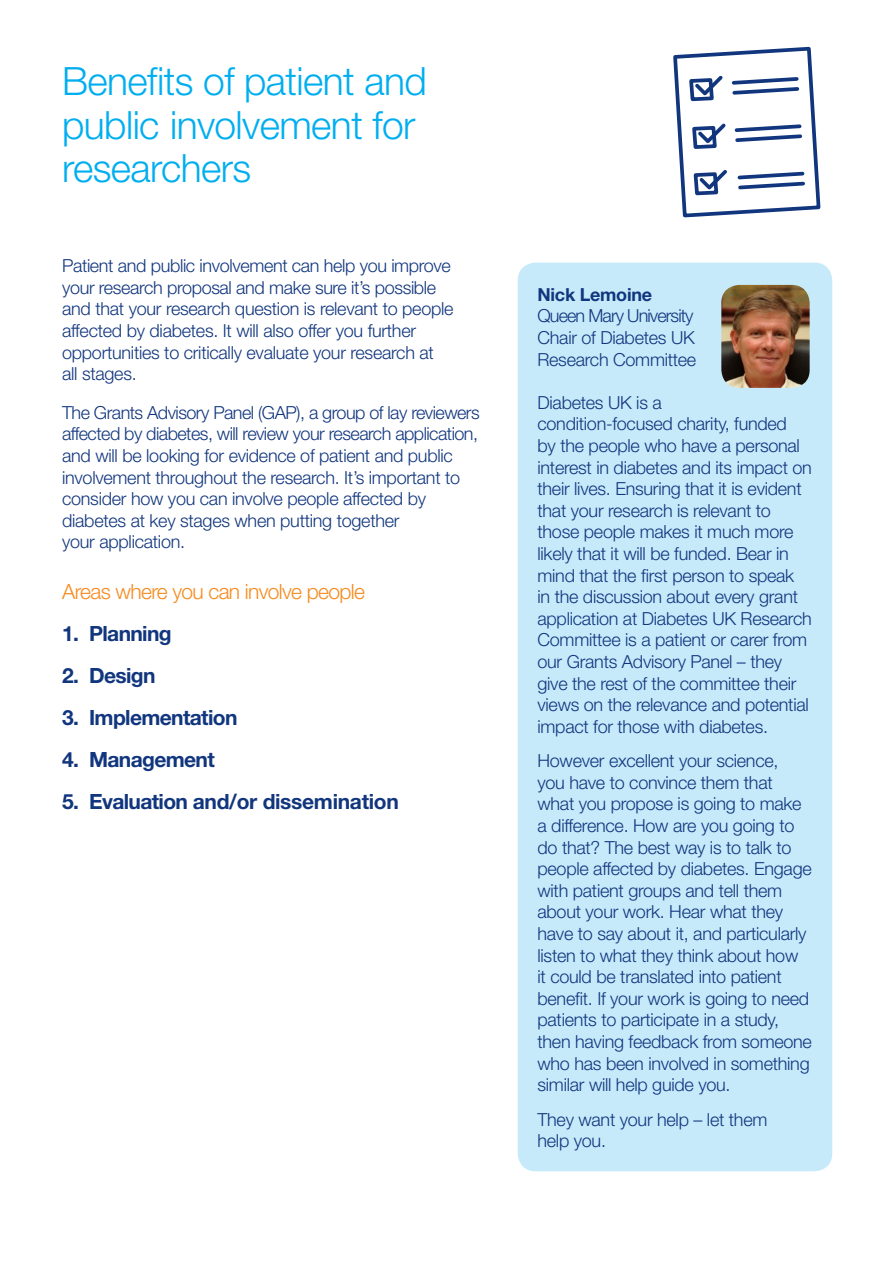
<style>
.page{position:relative;width:893px;height:1263px;background:#fff}
.page>*{position:absolute;margin:0;border:0;box-sizing:border-box;transform-origin:0 0}
.t1{font:300 39px/43.5px "Helvetica Neue LT Std";letter-spacing:-.015em;color:#00aeef}
.t2{font:700 21px "Helvetica Neue LT Std";letter-spacing:-.03em;color:#11367e}
.t3{font:300 21px "Helvetica Neue LT Std";letter-spacing:-.03em;color:#f68b1f}
.t4{font:300 18px/21.6px "Helvetica Neue LT Std";letter-spacing:-.015em;color:#11367e}
.s1{font-weight:700}
</style>
<div class="page">
<div style="left:518px;top:263px;width:314px;height:908px;background:#c6eafa;border-radius:18px"></div>
<img style="left:721px;top:285px;width:89px;height:103px">
<svg style="left:673px;top:46px;width:148px;height:172px"></svg>
<p class="t1" style="left:62px;top:59px;width:366px">Benefits of patient and public involvement for</p>
<p class="t1" style="left:62px;top:146px;width:191px">researchers</p>
<p class="t4" style="left:62px;top:255px;width:393px">Patient and public involvement can help you improve your research proposal and make sure it’s possible and that your research question is relevant to people affected by diabetes. It will also offer you further opportunities to critically evaluate your research at all stages.</p>
<p class="t4" style="left:62px;top:401px;width:419px">The Grants Advisory Panel (GAP), a group of lay reviewers affected by diabetes, will review your research application, and will be looking for evidence of patient and public involvement throughout the research. It’s important to consider how you can involve people affected by diabetes at key stages when putting together<br>your application.</p>
<p class="t3" style="left:62px;top:579px;width:304px">Areas where you can involve people</p>
<p class="t2" style="left:62px;top:620px;width:111px">1. Planning</p>
<p class="t2" style="left:62px;top:662px;width:95px">2. Design</p>
<p class="t2" style="left:62px;top:704px;width:177px">3. Implementation</p>
<p class="t2" style="left:62px;top:746px;width:154px">4. Management</p>
<p class="t2" style="left:62px;top:788px;width:338px">5. Evaluation and/or dissemination</p>
<p class="t4" style="left:537px;top:283px;width:160px"><span class="s1">Nick Lemoine<br></span>Queen Mary University<br>Chair of Diabetes UK<br>Research Committee</p>
<p class="t4" style="left:537px;top:391px;width:276px">Diabetes UK is a<br>condition-focused charity, funded<br>by the people who have a personal interest in diabetes and its impact on their lives. Ensuring that it is evident that your research is relevant to those people makes it much more likely that it will be funded. Bear in mind that the first person to speak<br>in the discussion about every grant application at Diabetes UK Research Committee is a patient or carer from our Grants Advisory Panel – they give the rest of the committee their views on the relevance and potential impact for those with diabetes.</p>
<p class="t4" style="left:537px;top:750px;width:276px">However excellent your science,<br>you have to convince them that what you propose is going to make a difference. How are you going to do that? The best way is to talk to people affected by diabetes. Engage with patient groups and tell them about your work. Hear what they have to say about it, and particularly listen to what they think about how<br>it could be translated into patient benefit. If your work is going to need patients to participate in a study, then having feedback from someone who has been involved in something similar will help guide you.</p>
<p class="t4" style="left:537px;top:1108px;width:231px">They want your help – let them help you.</p>
</div>
